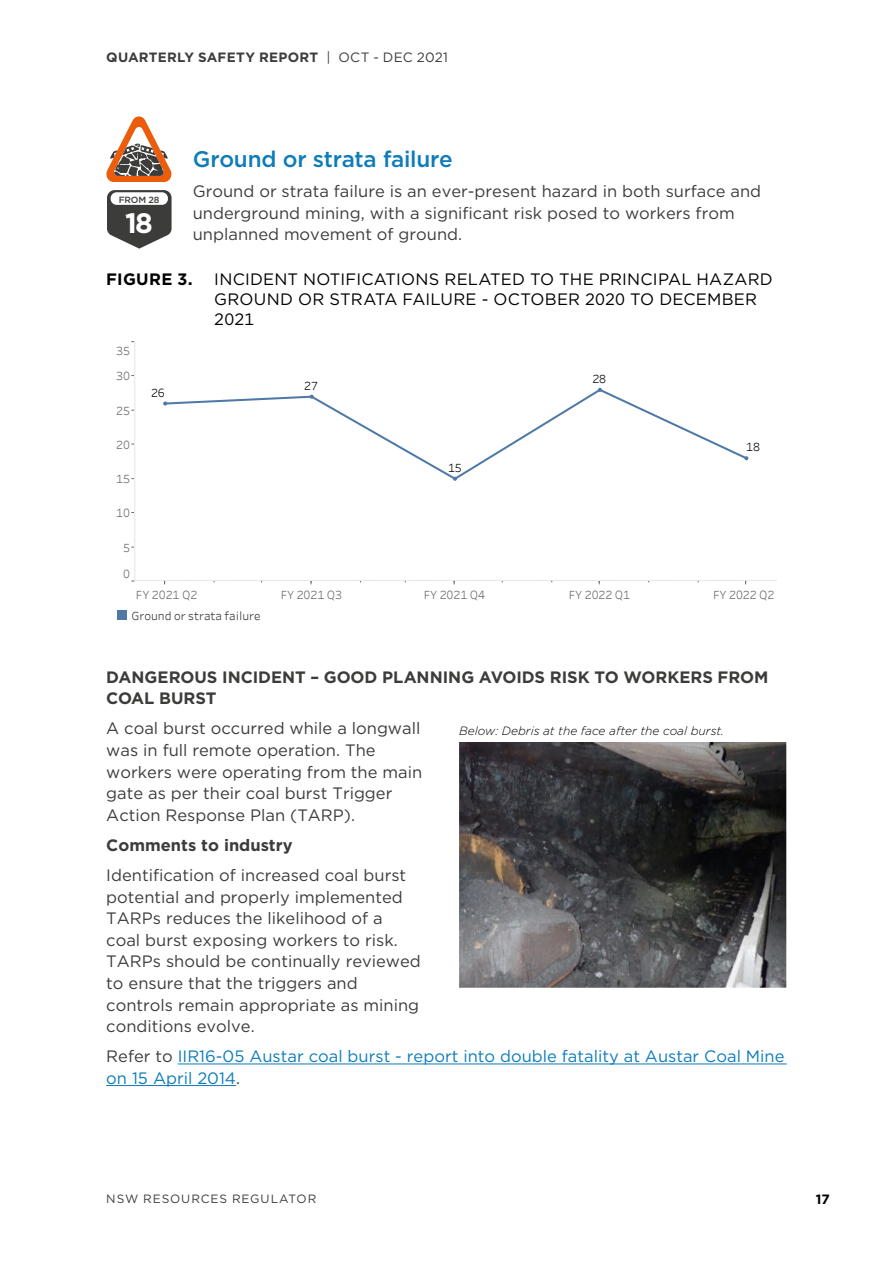
<style>
.page{position:relative;width:893px;height:1263px;background:#fff}
.page>*{position:absolute;margin:0;border:0;box-sizing:border-box;transform-origin:0 0}
.t1{font:700 28.05px "Gotham";color:#fff}
.H3{font:500 22.5px "Gotham";letter-spacing:-.01em;color:#0d7cb9}
.body{font:16.5px/21.6px "Gotham";color:#3c3c3b}
.Figures_-_ordered_li{font:16.5px/19.8px "Gotham";letter-spacing:.01em;color:#000}
.body-2{font:16.5px/21.6px "Gotham";color:#0d7cb9}
.H4{font:700 16.5px/21px "Gotham";color:#3c3c3b}
.body-3{font:700 16.5px "Gotham";color:#3c3c3b}
.Figures_-_ordered_li-2{font:700 16.5px "Gotham";color:#000}
.t2{font:700 13.5px "Gotham";letter-spacing:.015em;color:#3c3c3b}
.t3{font:700 13.5px "Gotham";color:#000}
.t4{font:italic 300 12px "Gotham";color:#000}
.t5{font:12px "Gotham";letter-spacing:.075em;color:#3c3c3b}
.t6{font:11.55px "Tableau Book 0 50";color:#666}
.t7{font:11.55px "Tableau Book 0 50";color:#333}
.t8{font:11.55px "Tableau Book 0 50";color:#000}
.t9{font:500 9px "Gotham";letter-spacing:-.005em;color:#3c3c3b}
.s1{font-weight:400}
.s2{font-weight:700}
.s3{color:#3c3c3b}
</style>
<div class="page">
<hr style="left:178px;top:1063px;width:609px;height:1px;background:#0d7cb9">
<hr style="left:106px;top:1085px;width:130px;height:1px;background:#0d7cb9">
<svg style="left:131px;top:581px;width:616px;height:3px"></svg>
<svg style="left:167px;top:389px;width:582px;height:90px"></svg>
<svg style="left:163px;top:401px;width:4px;height:5px"></svg>
<svg style="left:310px;top:395px;width:4px;height:4px"></svg>
<svg style="left:453px;top:477px;width:4px;height:4px"></svg>
<svg style="left:598px;top:388px;width:4px;height:4px"></svg>
<svg style="left:744px;top:456px;width:4px;height:4px"></svg>
<hr style="left:135px;top:581px;width:641px;height:1px;background:#e6e6e6">
<hr style="left:135px;top:342px;width:1px;height:239px;background:#e6e6e6">
<div style="left:118px;top:611px;width:9px;height:9px;background:#4e79a7"></div>
<svg style="left:107px;top:190px;width:65px;height:59px"></svg>
<img style="left:459px;top:743px;width:328px;height:245px">
<svg style="left:106px;top:116px;width:66px;height:65px"></svg>
<p class="t2" style="left:106px;top:48px;width:343px">QUARTERLY SAFETY REPORT <span class="s1">| OCT - DEC 2021</span></p>
<p class="t9" style="left:119px;top:194px;width:42px">FROM 28</p>
<p class="t1" style="left:125px;top:205px;width:29px">18</p>
<p class="H3" style="left:193px;top:144px;width:261px">Ground or strata failure</p>
<p class="body" style="left:193px;top:180px;width:570px">Ground or strata failure is an ever-present hazard in both surface and underground mining, with a significant risk posed to workers from unplanned movement of ground.</p>
<p class="Figures_-_ordered_li-2" style="left:106px;top:269px;width:23px">Figure</p>
<p class="Figures_-_ordered_li" style="left:214px;top:269px;width:560px;text-indent:-37px"><span class="s2">3.</span> INCIDENT NOTIFICATIONS RELATED TO THE PRINCIPAL HAZARD<br>GROUND OR STRATA FAILURE - OCTOBER 2020 TO DECEMBER<br>2021</p>
<p class="t6" style="left:116px;top:342px;width:15px">35</p>
<p class="t6" style="left:116px;top:368px;width:15px">30</p>
<p class="t6" style="left:116px;top:402px;width:15px">25</p>
<p class="t6" style="left:116px;top:436px;width:15px">20</p>
<p class="t6" style="left:116px;top:471px;width:15px">15</p>
<p class="t6" style="left:116px;top:505px;width:15px">10</p>
<p class="t6" style="left:123px;top:539px;width:8px">5</p>
<p class="t6" style="left:123px;top:565px;width:8px">0</p>
<p class="t8" style="left:151px;top:384px;width:15px">26</p>
<p class="t8" style="left:304px;top:377px;width:15px">27</p>
<p class="t8" style="left:448px;top:459px;width:15px">15</p>
<p class="t8" style="left:592px;top:370px;width:15px">28</p>
<p class="t8" style="left:746px;top:438px;width:15px">18</p>
<p class="t6" style="left:136px;top:586px;width:63px">FY 2021 Q2</p>
<p class="t6" style="left:281px;top:586px;width:63px">FY 2021 Q3</p>
<p class="t6" style="left:424px;top:586px;width:63px">FY 2021 Q4</p>
<p class="t6" style="left:569px;top:586px;width:63px">FY 2022 Q1</p>
<p class="t6" style="left:713px;top:586px;width:63px">FY 2022 Q2</p>
<p class="t7" style="left:131px;top:608px;width:131px">Ground or strata failure</p>
<p class="H4" style="left:106px;top:667px;width:664px">DANGEROUS INCIDENT – GOOD PLANNING AVOIDS RISK TO WORKERS FROM<br>COAL BURST</p>
<p class="body" style="left:106px;top:717px;width:317px">A coal burst occurred while a longwall was in full remote operation. The workers were operating from the main gate as per their coal burst Trigger Action Response Plan (TARP).</p>
<p class="body-3" style="left:106px;top:834px;width:188px">Comments to industry</p>
<p class="body" style="left:106px;top:864px;width:316px">Identification of increased coal burst potential and properly implemented TARPs reduces the likelihood of a<br>coal burst exposing workers to risk.<br>TARPs should be continually reviewed to ensure that the triggers and controls remain appropriate as mining conditions evolve.</p>
<p class="body-2" style="left:106px;top:1045px;width:680px"><span class="s3">Refer to</span> IIR16-05 Austar coal burst - report into double fatality at Austar Coal Mine on 15 April 2014<span class="s3">.</span></p>
<p class="t4" style="left:459px;top:723px;width:266px">Below: Debris at the face after the coal burst.</p>
<p class="t5" style="left:106px;top:1191px;width:212px">NSW RESOURCES REGULATOR</p>
<p class="t3" style="left:816px;top:1190px;width:16px">17</p>
</div>
